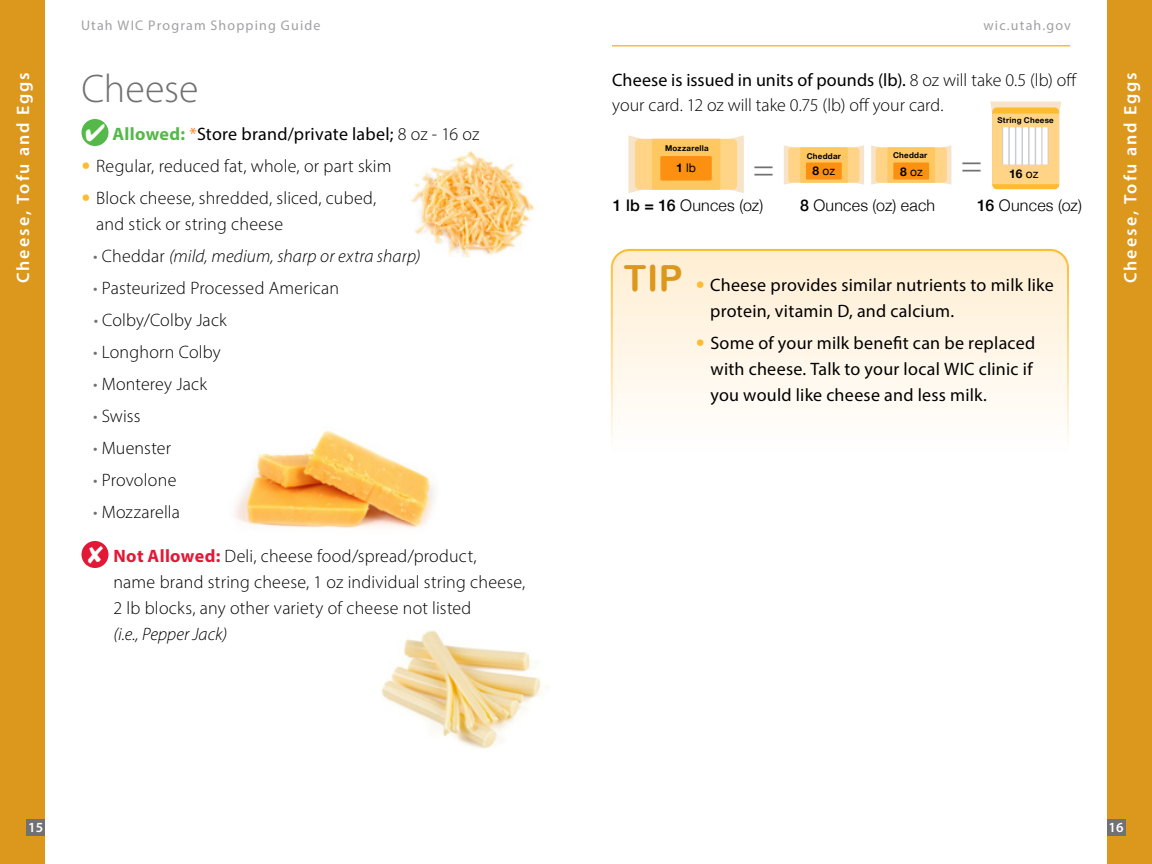
<style>
.page{position:relative;width:1152px;height:864px;background:#fff}
.page>*{position:absolute;margin:0;border:0;box-sizing:border-box;transform-origin:0 0}
.t1{font:300 40px "Myriad Pro";color:#717073}
.t2{font:300 36px "Helvetica Neue";color:#717073}
.t3{font:300 18px/26px "Myriad Pro";letter-spacing:.01em;color:#000}
.t4{font:18px/26px "Myriad Pro";letter-spacing:.01em;color:#000}
.t5{font:italic 300 18px "Myriad Pro";letter-spacing:.005em;color:#000}
.t6{font:600 18px "Myriad Pro";letter-spacing:.105em;color:#fff}
.t7{font:300 16px "Helvetica Neue";letter-spacing:.015em;color:#000}
.t8{font:14px "Myriad Pro";letter-spacing:.085em;color:#a1a1a4}
.t9{font:600 14px "Myriad Pro";color:#fff}
.t10{font:12px "Helvetica Neue";color:#000}
.t11{font:700 12px "Helvetica Neue";color:#000}
.t12{font:700 8px "Helvetica Neue";letter-spacing:.035em;color:#000}
.s1{color:#fff}
.s2{font-weight:700;color:#54b948}
.s3{color:#f58427}
.s4{font-weight:300}
.s5{font-family:"Helvetica Neue";color:#fdbb30}
.s6{font-style:normal;color:#717073}
.s7{font-style:normal}
.s8{color:#717073}
.s9{font-weight:700;color:#e31837}
.s10{font-weight:400}
.s11{font-weight:700}
.s12{font-weight:500}
.s13{font-family:"Arial Rounded MT Bold";font-size:36px;color:#dc971d}
.s14{font-family:"Helvetica Neue";font-weight:300;color:#fdbb30}
</style>
<div class="page">
<div style="left:81px;top:119px;width:27px;height:27px;background:#54b948;border-radius:50%"></div>
<div style="left:81px;top:541px;width:27px;height:27px;background:#e31837;border-radius:50%"></div>
<div style="left:0;top:0;width:45px;height:864px;background:#dc971d"></div>
<div style="left:27px;top:819px;width:18px;height:17px;background:#717073"></div>
<div style="left:1107px;top:0;width:45px;height:864px;background:#dc971d"></div>
<div style="left:1107px;top:819px;width:18px;height:17px;background:#717073"></div>
<img style="left:381px;top:630px;width:160px;height:119px">
<img style="left:234px;top:430px;width:201px;height:99px">
<img style="left:411px;top:150px;width:124px;height:108px">
<svg style="left:990px;top:102px;width:71px;height:11px"></svg>
<svg style="left:628px;top:135px;width:14px;height:58px"></svg>
<svg style="left:784px;top:145px;width:7px;height:40px"></svg>
<svg style="left:871px;top:145px;width:7px;height:40px"></svg>
<svg style="left:731px;top:135px;width:13px;height:58px"></svg>
<svg style="left:857px;top:145px;width:7px;height:40px"></svg>
<svg style="left:944px;top:145px;width:7px;height:40px"></svg>
<div style="left:635px;top:139px;width:102px;height:51px;background:#ffd486;border-radius:5px"></div>
<div style="left:992px;top:108px;width:67px;height:81px;background:#fdbb30;border-radius:5px"></div>
<div style="left:788px;top:147px;width:71px;height:36px;background:#ffd486;border-radius:4px"></div>
<div style="left:876px;top:147px;width:71px;height:36px;background:#ffd486;border-radius:4px"></div>
<div style="left:652px;top:139px;width:68px;height:51px;background:#fec75f;border-radius:2px"></div>
<div style="left:992px;top:113px;width:67px;height:71px;background:#ffd486"></div>
<div style="left:800px;top:147px;width:48px;height:36px;background:#fec75f"></div>
<div style="left:888px;top:147px;width:47px;height:36px;background:#fec75f"></div>
<div style="left:660px;top:156px;width:52px;height:25px;background:#fc9111;border-radius:2px"></div>
<div style="left:1002px;top:127px;width:47px;height:38px;background:linear-gradient(to bottom,#d1d2d6,#d1d2d6)"></div>
<div style="left:806px;top:163px;width:36px;height:17px;background:#fc9111"></div>
<div style="left:893px;top:163px;width:36px;height:17px;background:#fc9111"></div>
<div style="left:1003px;top:127px;width:5px;height:38px;background:#fff"></div>
<div style="left:1010px;top:127px;width:5px;height:38px;background:#fff"></div>
<div style="left:1016px;top:127px;width:6px;height:38px;background:#fff"></div>
<div style="left:1023px;top:127px;width:5px;height:38px;background:#fff"></div>
<div style="left:1042px;top:127px;width:6px;height:38px;background:#fff"></div>
<div style="left:1036px;top:127px;width:5px;height:38px;background:#fff"></div>
<div style="left:1030px;top:127px;width:5px;height:38px;background:#fff"></div>
<hr style="left:612px;top:45px;width:458px;height:1px;background:#fdbb30">
<svg style="left:610px;top:248px;width:459px;height:195px"></svg>
<p class="t6" style="left:12px;top:283px;width:213px;rotate:-90deg">Cheese, Tofu and Eggs</p>
<p class="t8" style="left:81px;top:16px;width:241px">Utah WIC Program Shopping Guide</p>
<p class="t8" style="left:983px;top:16px;width:89px">wic.utah.gov</p>
<h1 class="t1" style="left:81px;top:65px;width:119px">Cheese</h1>
<p class="t4" style="left:85px;top:121px;width:396px"><span class="s1">✔</span> <span class="s2">Allowed:</span> <span class="s3">*</span>Store brand/private label; <span class="s4">8 oz - 16 oz</span></p>
<p class="t3" style="left:81px;top:153px;width:312px"><span class="s5">•</span> Regular, reduced fat, whole, or part skim</p>
<p class="t3" style="left:96px;top:185px;width:282px;text-indent:-15px"><span class="s5">•</span> Block cheese, shredded, sliced, cubed, and stick or string cheese</p>
<p class="t5" style="left:93px;top:245px;width:329px"><span class="s6">•</span> <span class="s7">Cheddar</span> (mild, medium, sharp or extra sharp)</p>
<p class="t3" style="left:93px;top:275px;width:247px"><span class="s8">•</span> Pasteurized Processed American</p>
<p class="t3" style="left:94px;top:307px;width:135px"><span class="s8">•</span> Colby/Colby Jack</p>
<p class="t3" style="left:93px;top:339px;width:129px"><span class="s8">•</span> Longhorn Colby</p>
<p class="t3" style="left:93px;top:371px;width:115px"><span class="s8">•</span> Monterey Jack</p>
<p class="t3" style="left:93px;top:403px;width:49px"><span class="s8">•</span> Swiss</p>
<p class="t3" style="left:93px;top:435px;width:79px"><span class="s8">•</span> Muenster</p>
<p class="t3" style="left:93px;top:467px;width:85px"><span class="s8">•</span> Provolone</p>
<p class="t3" style="left:93px;top:499px;width:88px"><span class="s8">•</span> Mozzarella</p>
<p class="t3" style="left:113px;top:543px;width:413px;text-indent:-26px"><span class="s1">✘</span> <span class="s9">Not Allowed:</span> Deli, cheese food/spread/product,<br>name brand string cheese, 1 oz individual string cheese,<br>2 lb blocks, any other variety of cheese not listed</p>
<p class="t5" style="left:113px;top:623px;width:115px">(i.e., Pepper Jack)</p>
<p class="t3" style="left:612px;top:66px;width:466px"><span class="s10">Cheese is issued in units of pounds (lb).</span> 8 oz will take 0.5 (lb) off your card. 12 oz will take 0.75 (lb) off your card.</p>
<p class="t12" style="left:997px;top:114px;width:58px">String Cheese</p>
<p class="t12" style="left:665px;top:141px;width:45px">Mozzarella</p>
<p class="t12" style="left:807px;top:150px;width:36px">Cheddar</p>
<p class="t12" style="left:893px;top:149px;width:36px">Cheddar</p>
<h2 class="t2" style="left:753px;top:138px;width:23px">=</h2>
<h2 class="t2" style="left:961px;top:134px;width:23px">=</h2>
<p class="t10" style="left:676px;top:159px;width:22px"><span class="s11">1</span> lb</p>
<p class="t10" style="left:812px;top:162px;width:24px"><span class="s11">8</span> oz</p>
<p class="t10" style="left:900px;top:163px;width:24px"><span class="s11">8</span> oz</p>
<p class="t11" style="left:1009px;top:164px;width:31px">16 <span class="s10">oz</span></p>
<p class="t7" style="left:613px;top:193px;width:152px"><span class="s12">1 lb = 16</span> Ounces (oz)</p>
<p class="t7" style="left:800px;top:193px;width:137px"><span class="s12">8</span> Ounces (oz) each</p>
<p class="t7" style="left:977px;top:193px;width:106px"><span class="s12">16</span> Ounces (oz)</p>
<p class="t4" style="left:710px;top:272px;width:345px;text-indent:-86px"><span class="s13">TIP</span> <span class="s14">•</span> Cheese provides similar nutrients to milk like protein, vitamin D, and calcium.</p>
<p class="t4" style="left:710px;top:330px;width:326px;text-indent:-15px"><span class="s14">•</span> Some of your milk benefit can be replaced with cheese. Talk to your local WIC clinic if you would like cheese and less milk.</p>
<p class="t6" style="left:1119px;top:283px;width:213px;rotate:-90deg">Cheese, Tofu and Eggs</p>
<p class="t9" style="left:28px;top:818px;width:17px">15</p>
<p class="t9" style="left:1109px;top:818px;width:17px">16</p>
</div>
